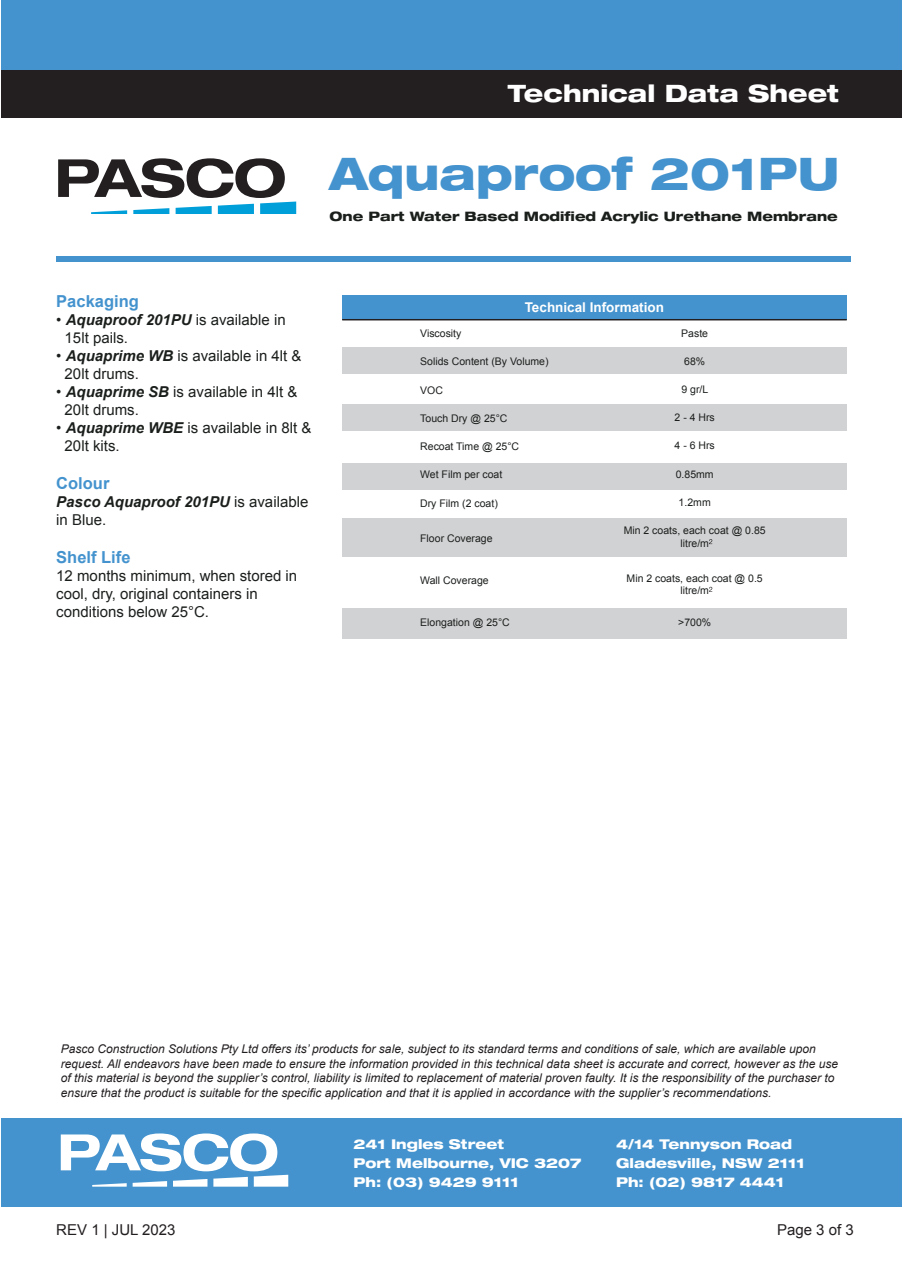
<style>
.page{position:relative;width:902px;height:1272px;background:#fff}
.page>*{position:absolute;margin:0;border:0;box-sizing:border-box;transform-origin:0 0}
.t1{font:800 expanded 45px "Helvetica Neue LT Pro";color:#4493ce}
.t2{font:800 expanded 24px "Helvetica Neue LT Pro";color:#fff}
.t3{font:700 16.5px "Arial";color:#4493ce}
.t4{font:15px/18px "Arial";color:#1b1f1c}
.t5{font:italic 700 15px/18px "Arial";color:#1b1f1c}
.t6{font:15px "Arial";color:#231f20}
.t7{font:800 expanded 13.5px/19.2px "Helvetica Neue LT Pro";color:#fff}
.t8{font:700 13.5px "Arial";color:#fff}
.t9{font:800 expanded 13.05px "Helvetica Neue LT Pro";color:#1b1f1c}
.t10{font:italic 12px/14.4px "Arial";color:#231f20}
.t11{font:10.5px/12.6px "Arial";color:#1b1f1c;text-align:center}
.s1{font-weight:700;font-style:italic}
.s2{font-weight:400;font-style:normal}
</style>
<div class="page">
<svg style="left:58px;top:158px;width:238px;height:56px"></svg>
<div style="left:342px;top:295px;width:505px;height:24px;background:#4493ce"></div>
<div style="left:342px;top:609px;width:505px;height:30px;background:#d1d2d4"></div>
<div style="left:342px;top:519px;width:505px;height:38px;background:#d1d2d4"></div>
<div style="left:342px;top:463px;width:505px;height:27px;background:#d1d2d4"></div>
<div style="left:342px;top:405px;width:505px;height:26px;background:#d1d2d4"></div>
<div style="left:1px;top:1118px;width:901px;height:89px;background:#4493ce"></div>
<div style="left:1px;top:0;width:901px;height:94px;background:#4493ce"></div>
<div style="left:56px;top:256px;width:795px;height:6px;background:#4493ce"></div>
<div style="left:1px;top:70px;width:901px;height:47px;background:#231f20"></div>
<div style="left:342px;top:348px;width:505px;height:26px;background:#d1d2d4"></div>
<hr style="left:342px;top:319px;width:505px;height:1px;background:#231f20">
<svg style="left:709px;top:587px;width:3px;height:5px"></svg>
<svg style="left:709px;top:539px;width:3px;height:5px"></svg>
<svg style="left:61px;top:1133px;width:227px;height:54px"></svg>
<h2 class="t2" style="left:508px;top:78px;width:333px">Technical Data Sheet</h2>
<h1 class="t1" style="left:330px;top:145px;width:511px">Aquaproof 201PU</h1>
<p class="t9" style="left:330px;top:208px;width:510px">One Part Water Based Modified Acrylic Urethane Membrane</p>
<h3 class="t3" style="left:56px;top:290px;width:84px">Packaging</h3>
<p class="t4" style="left:65px;top:311px;width:223px;text-indent:-8px">• <span class="s1">Aquaproof 201PU</span> is available in<br>15lt pails.</p>
<p class="t4" style="left:65px;top:347px;width:238px;text-indent:-8px">• <span class="s1">Aquaprime WB</span> is available in 4lt &amp;<br>20lt drums.</p>
<p class="t4" style="left:65px;top:383px;width:234px;text-indent:-8px">• <span class="s1">Aquaprime SB</span> is available in 4lt &amp;<br>20lt drums.</p>
<p class="t4" style="left:65px;top:419px;width:248px;text-indent:-8px">• <span class="s1">Aquaprime WBE</span> is available in 8lt &amp;<br>20lt kits.</p>
<h3 class="t3" style="left:56px;top:472px;width:55px">Colour</h3>
<p class="t5" style="left:56px;top:493px;width:254px">Pasco Aquaproof 201PU <span class="s2">is available in Blue.</span></p>
<h3 class="t3" style="left:56px;top:546px;width:76px">Shelf Life</h3>
<p class="t4" style="left:56px;top:566px;width:242px">12 months minimum, when stored in cool, dry, original containers in conditions below 25°C.</p>
<p class="t8" style="left:525px;top:299px;width:141px">Technical Information</p>
<p class="t11" style="left:420px;top:327px;width:43px">Viscosity</p>
<p class="t11" style="left:420px;top:356px;width:130px">Solids Content (By Volume)</p>
<p class="t11" style="left:420px;top:384px;width:24px">VOC</p>
<p class="t11" style="left:420px;top:412px;width:89px">Touch Dry @ 25°C</p>
<p class="t11" style="left:420px;top:440px;width:100px">Recoat Time @ 25°C</p>
<p class="t11" style="left:420px;top:468px;width:84px">Wet Film per coat</p>
<p class="t11" style="left:420px;top:497px;width:79px">Dry Film (2 coat)</p>
<p class="t11" style="left:420px;top:532px;width:74px">Floor Coverage</p>
<p class="t11" style="left:420px;top:574px;width:70px">Wall Coverage</p>
<p class="t11" style="left:420px;top:616px;width:91px">Elongation @ 25°C</p>
<p class="t11" style="left:681px;top:327px;width:28px">Paste</p>
<p class="t11" style="left:684px;top:355px;width:23px">68%</p>
<p class="t11" style="left:681px;top:383px;width:28px">9 gr/L</p>
<p class="t11" style="left:675px;top:411px;width:42px">2 - 4 Hrs</p>
<p class="t11" style="left:675px;top:440px;width:42px">4 - 6 Hrs</p>
<p class="t11" style="left:676px;top:468px;width:39px">0.85mm</p>
<p class="t11" style="left:679px;top:496px;width:34px">1.2mm</p>
<p class="t11" style="left:624px;top:524px;width:143px">Min 2 coats, each coat @ 0.85 litre/m</p>
<p class="t11" style="left:627px;top:572px;width:138px">Min 2 coats, each coat @ 0.5 litre/m</p>
<p class="t11" style="left:678px;top:616px;width:34px">&gt;700%</p>
<p class="t10" style="left:61px;top:1042px;width:779px">Pasco Construction Solutions Pty Ltd offers its’ products for sale, subject to its standard terms and conditions of sale, which are available upon request. All endeavors have been made to ensure the information provided in this technical data sheet is accurate and correct, however as the use of this material is beyond the supplier’s control, liability is limited to replacement of material proven faulty. It is the responsibility of the purchaser to ensure that the product is suitable for the specific application and that it is applied in accordance with the supplier’s recommendations.</p>
<p class="t7" style="left:354px;top:1134px;width:229px">241 Ingles Street<br>Port Melbourne, VIC 3207<br>Ph: (03) 9429 9111</p>
<p class="t7" style="left:616px;top:1134px;width:190px">4/14 Tennyson Road<br>Gladesville, NSW 2111<br>Ph: (02) 9817 4441</p>
<p class="t6" style="left:56px;top:1220px;width:121px">REV 1 | JUL 2023</p>
<p class="t6" style="left:777px;top:1220px;width:78px">Page 3 of 3</p>
</div>
